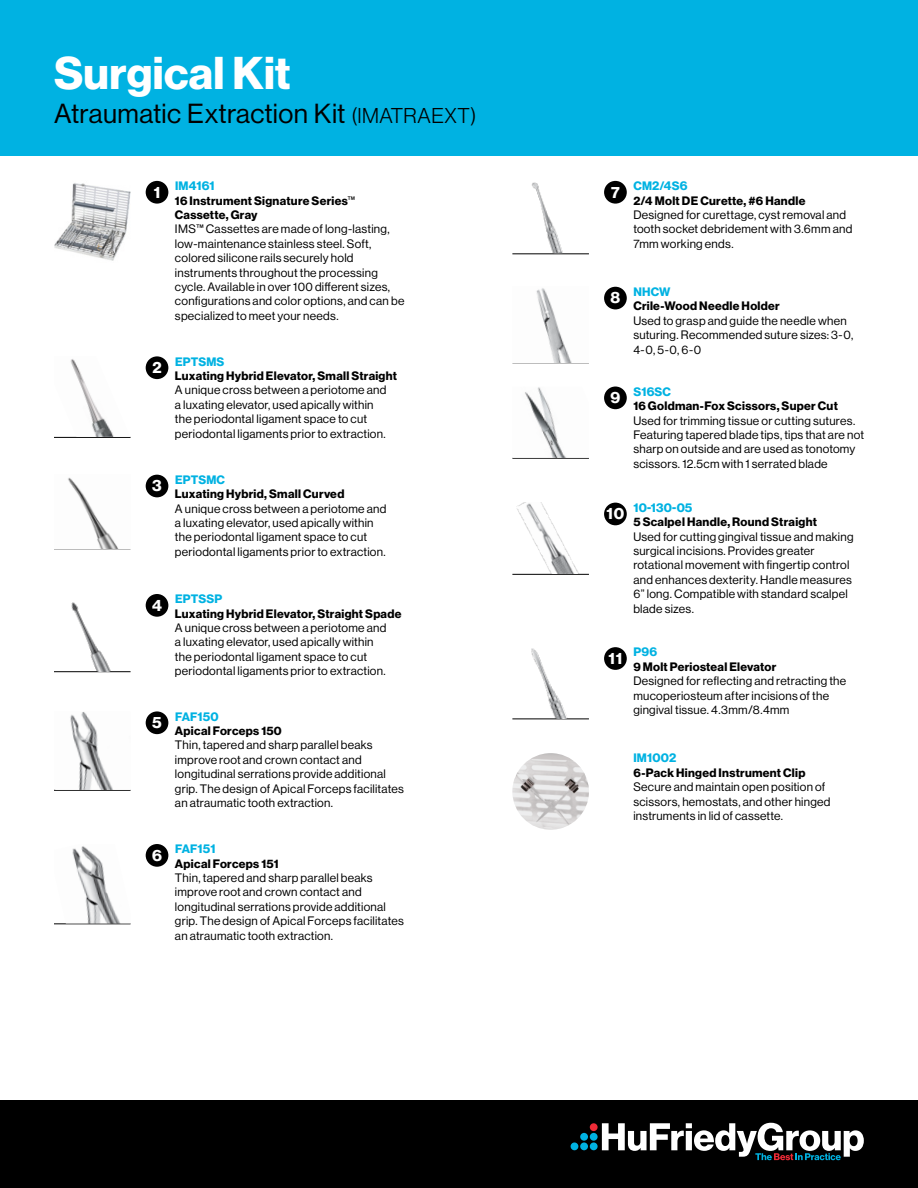
<style>
.page{position:relative;width:918px;height:1188px;background:#fff}
.page>*{position:absolute;margin:0;border:0;box-sizing:border-box;transform-origin:0 0}
.t1{font:45px "N Haas Grotesk DS Pro 75 Bd";letter-spacing:.005em;color:#fff}
.t2{font:27px "N Haas Grotesk DS Pro 55 Rg";letter-spacing:.01em;color:#000}
.t3{font:15.3px "N Haas Grotesk DS Pro 75 Bd";color:#fff}
.t4{font:12px/14.4px "N Haas Grotesk DS Pro 55 Rg";letter-spacing:.025em;color:#000}
.t5{font:12px/14.4px "N Haas Grotesk DS Pro 75 Bd";letter-spacing:.025em;color:#000}
.t6{font:12px "N Haas Grotesk DS Pro 75 Bd";letter-spacing:.015em;color:#00b2e2}
.s1{font-family:"N Haas Grotesk DS Pro 45 Lt";font-size:21px}
.s2{color:#00b2e2}
.s3{font-family:"N Haas Grotesk DS Pro 55 Rg"}
</style>
<div class="page">
<div style="left:0;top:1100px;width:918px;height:88px;background:#000"></div>
<div style="left:590px;top:1142px;width:8px;height:8px;background:#00b2e2;border-radius:50%"></div>
<div style="left:590px;top:1133px;width:8px;height:8px;background:#00b2e2;border-radius:50%"></div>
<div style="left:580px;top:1142px;width:8px;height:8px;background:#00b2e2;border-radius:50%"></div>
<div style="left:571px;top:1142px;width:7px;height:8px;background:#00b2e2;border-radius:50%"></div>
<div style="left:580px;top:1133px;width:8px;height:8px;background:#00b2e2;border-radius:50%"></div>
<div style="left:590px;top:1123px;width:8px;height:8px;background:#ee2b37;border-radius:50%"></div>
<svg style="left:602px;top:1123px;width:262px;height:37px"></svg>
<div style="left:0;top:0;width:918px;height:156px;background:#00b2e2"></div>
<hr style="left:54px;top:548px;width:77px;height:1px;background:#000">
<hr style="left:54px;top:671px;width:77px;height:1px;background:#000">
<hr style="left:54px;top:790px;width:77px;height:1px;background:#000">
<hr style="left:54px;top:437px;width:77px;height:1px;background:#000">
<hr style="left:54px;top:923px;width:77px;height:1px;background:#000">
<img style="left:54px;top:183px;width:77px;height:78px">
<div style="left:146px;top:181px;width:22px;height:23px;background:#000;border-radius:50%"></div>
<img style="left:54px;top:359px;width:60px;height:78px">
<div style="left:146px;top:356px;width:22px;height:23px;background:#000;border-radius:50%"></div>
<img style="left:68px;top:477px;width:50px;height:71px">
<div style="left:146px;top:475px;width:22px;height:22px;background:#000;border-radius:50%"></div>
<img style="left:71px;top:602px;width:40px;height:69px">
<div style="left:146px;top:594px;width:22px;height:23px;background:#000;border-radius:50%"></div>
<img style="left:54px;top:712px;width:77px;height:78px">
<div style="left:146px;top:711px;width:22px;height:23px;background:#000;border-radius:50%"></div>
<img style="left:72px;top:846px;width:48px;height:77px">
<div style="left:146px;top:844px;width:22px;height:23px;background:#000;border-radius:50%"></div>
<hr style="left:512px;top:253px;width:77px;height:1px;background:#000">
<hr style="left:512px;top:362px;width:77px;height:1px;background:#000">
<hr style="left:512px;top:458px;width:77px;height:1px;background:#000">
<hr style="left:512px;top:574px;width:77px;height:1px;background:#000">
<hr style="left:512px;top:719px;width:77px;height:1px;background:#000">
<img style="left:532px;top:182px;width:31px;height:71px">
<div style="left:604px;top:181px;width:23px;height:23px;background:#000;border-radius:50%"></div>
<img style="left:536px;top:288px;width:36px;height:74px">
<div style="left:604px;top:287px;width:23px;height:22px;background:#000;border-radius:50%"></div>
<img style="left:512px;top:387px;width:77px;height:71px">
<div style="left:604px;top:387px;width:23px;height:22px;background:#000;border-radius:50%"></div>
<img style="left:512px;top:503px;width:77px;height:71px">
<div style="left:604px;top:503px;width:23px;height:22px;background:#000;border-radius:50%"></div>
<img style="left:512px;top:648px;width:77px;height:71px">
<div style="left:604px;top:647px;width:23px;height:23px;background:#000;border-radius:50%"></div>
<img style="left:512px;top:753px;width:77px;height:77px;border-radius:38px">
<h1 class="t1" style="left:54px;top:47px;width:238px">Surgical Kit</h1>
<h2 class="t2" style="left:54px;top:98px;width:424px">Atraumatic Extraction Kit <span class="s1">(IMATRAEXT)</span></h2>
<p class="t3" style="left:154px;top:183px;width:8px">1</p>
<p class="t5" style="left:175px;top:179px;width:182px"><span class="s2">IM4161<br></span>16 Instrument Signature Series<span class="s3">™<br></span>Cassette, Gray</p>
<p class="t4" style="left:175px;top:222px;width:231px">IMS™ Cassettes are made of long-lasting, low-maintenance stainless steel. Soft, colored silicone rails securely hold instruments throughout the processing cycle. Available in over 100 different sizes, configurations and color options, and can be specialized to meet your needs.</p>
<p class="t3" style="left:152px;top:359px;width:11px">2</p>
<p class="t6" style="left:175px;top:354px;width:51px">EPTSMS</p>
<p class="t5" style="left:175px;top:369px;width:224px">Luxating Hybrid Elevator, Small Straight</p>
<p class="t4" style="left:175px;top:383px;width:213px">A unique cross between a periotome and a luxating elevator, used apically within the periodontal ligament space to cut periodontal ligaments prior to extraction.</p>
<p class="t3" style="left:152px;top:477px;width:11px">3</p>
<p class="t6" style="left:175px;top:473px;width:51px">EPTSMC</p>
<p class="t5" style="left:175px;top:487px;width:171px">Luxating Hybrid, Small Curved</p>
<p class="t4" style="left:175px;top:501px;width:213px">A unique cross between a periotome and a luxating elevator, used apically within the periodontal ligament space to cut periodontal ligaments prior to extraction.</p>
<p class="t3" style="left:152px;top:596px;width:11px">4</p>
<p class="t6" style="left:175px;top:592px;width:49px">EPTSSP</p>
<p class="t5" style="left:175px;top:606px;width:228px">Luxating Hybrid Elevator, Straight Spade</p>
<p class="t4" style="left:175px;top:621px;width:213px">A unique cross between a periotome and a luxating elevator, used apically within the periodontal ligament space to cut periodontal ligaments prior to extraction.</p>
<p class="t3" style="left:152px;top:714px;width:11px">5</p>
<p class="t6" style="left:175px;top:709px;width:45px">FAF150</p>
<p class="t5" style="left:175px;top:724px;width:108px">Apical Forceps 150</p>
<p class="t4" style="left:175px;top:738px;width:230px">Thin, tapered and sharp parallel beaks improve root and crown contact and longitudinal serrations provide additional grip. The design of Apical Forceps facilitates an atraumatic tooth extraction.</p>
<p class="t3" style="left:152px;top:846px;width:11px">6</p>
<p class="t6" style="left:175px;top:842px;width:42px">FAF151</p>
<p class="t5" style="left:175px;top:856px;width:105px">Apical Forceps 151</p>
<p class="t4" style="left:175px;top:871px;width:230px">Thin, tapered and sharp parallel beaks improve root and crown contact and longitudinal serrations provide additional grip. The design of Apical Forceps facilitates an atraumatic tooth extraction.</p>
<p class="t3" style="left:611px;top:183px;width:10px">7</p>
<p class="t6" style="left:633px;top:179px;width:56px">CM2/4S6</p>
<p class="t5" style="left:633px;top:193px;width:174px">2/4 Molt DE Curette, #6 Handle</p>
<p class="t4" style="left:633px;top:208px;width:221px">Designed for curettage, cyst removal and tooth socket debridement with 3.6mm and<br>7mm working ends.</p>
<p class="t3" style="left:611px;top:289px;width:11px">8</p>
<p class="t3" style="left:611px;top:389px;width:11px">9</p>
<p class="t6" style="left:633px;top:285px;width:39px">NHCW</p>
<p class="t5" style="left:633px;top:299px;width:148px">Crile-Wood Needle Holder</p>
<p class="t4" style="left:633px;top:313px;width:221px">Used to grasp and guide the needle when suturing. Recommended suture sizes: 3-0,<br>4-0, 5-0, 6-0</p>
<p class="t6" style="left:633px;top:385px;width:39px">S16SC</p>
<p class="t5" style="left:633px;top:399px;width:206px">16 Goldman-Fox Scissors, Super Cut</p>
<p class="t4" style="left:633px;top:413px;width:232px">Used for trimming tissue or cutting sutures.<br>Featuring tapered blade tips, tips that are not sharp on outside and are used as tonotomy scissors. 12.5cm with 1 serrated blade</p>
<p class="t3" style="left:607px;top:505px;width:19px">10</p>
<p class="t6" style="left:633px;top:501px;width:60px">10-130-05</p>
<p class="t5" style="left:633px;top:515px;width:185px">5 Scalpel Handle, Round Straight</p>
<p class="t4" style="left:633px;top:529px;width:222px">Used for cutting gingival tissue and making surgical incisions. Provides greater rotational movement with fingertip control and enhances dexterity. Handle measures 6” long. Compatible with standard scalpel blade sizes.</p>
<p class="t3" style="left:609px;top:650px;width:15px">11</p>
<p class="t6" style="left:633px;top:645px;width:25px">P96</p>
<p class="t5" style="left:633px;top:660px;width:145px">9 Molt Periosteal Elevator</p>
<p class="t4" style="left:633px;top:674px;width:214px">Designed for reflecting and retracting the mucoperiosteum after incisions of the gingival tissue. 4.3mm/8.4mm</p>
<p class="t6" style="left:633px;top:751px;width:44px">IM1002</p>
<p class="t5" style="left:633px;top:766px;width:174px">6-Pack Hinged Instrument Clip</p>
<p class="t4" style="left:633px;top:780px;width:199px">Secure and maintain open position of scissors, hemostats, and other hinged instruments in lid of cassette.</p>
</div>
